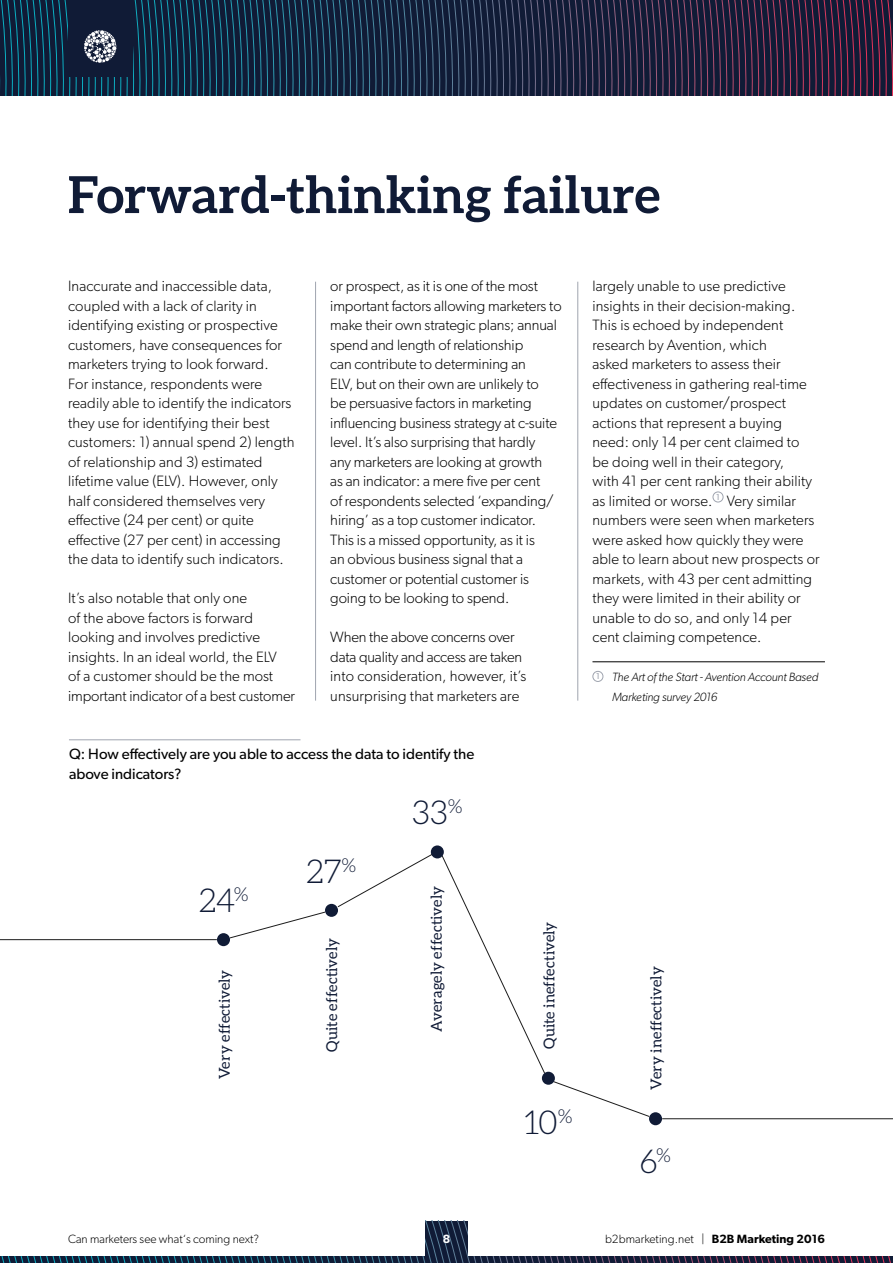
<style>
.page{position:relative;width:893px;height:1263px;background:#fff}
.page>*{position:absolute;margin:0;border:0;box-sizing:border-box;transform-origin:0 0}
.t1{font:700 51px "Aleo";color:#101b36}
.t2{font:300 33px "Aleo";letter-spacing:-.02em;color:#101b36}
.t3{font:300 15px/19.5px "Gibson";letter-spacing:.01em;color:#000}
.t4{font:15px "Aleo";letter-spacing:.005em;color:#101b36}
.t5{font:15px/19.5px "Gibson";color:#000}
.t6{font:300 12px "Gibson";color:#000}
.t7{font:italic 300 12px/19.5px "Gibson";letter-spacing:-.01em;color:#000}
.t8{font:600 12px "Gibson";color:#fff}
.s1{font-weight:600}
</style>
<div class="page">
<svg style="left:0;top:1221px;width:893px;height:42px"></svg>
<hr style="left:592px;top:661px;width:233px;height:1px;background:#000">
<div style="left:713px;top:492px;width:10px;height:10px;border:1px solid #9fa4af;border-radius:50%"></div>
<div style="left:592px;top:671px;width:11px;height:11px;border:1px solid #9fa4af;border-radius:50%"></div>
<svg style="left:0;top:852px;width:893px;height:267px"></svg>
<div style="left:431px;top:845px;width:13px;height:13px;background:#101b36;border-radius:50%"></div>
<div style="left:542px;top:1072px;width:13px;height:13px;background:#101b36;border-radius:50%"></div>
<div style="left:649px;top:1112px;width:13px;height:13px;background:#101b36;border-radius:50%"></div>
<div style="left:325px;top:904px;width:13px;height:13px;background:#101b36;border-radius:50%"></div>
<div style="left:217px;top:933px;width:13px;height:13px;background:#101b36;border-radius:50%"></div>
<hr style="left:577px;top:282px;width:1px;height:419px;background:#9fa4af">
<hr style="left:315px;top:282px;width:1px;height:419px;background:#9fa4af">
<hr style="left:69px;top:739px;width:231px;height:1px;background:#9fa4af">
<svg style="left:0;top:0;width:893px;height:96px;background:#1e2944"></svg>
<h1 class="t1" style="left:68px;top:165px;width:594px">Forward-thinking failure</h1>
<p class="t3" style="left:68px;top:276px;width:228px">Inaccurate and inaccessible data, coupled with a lack of clarity in identifying existing or prospective customers, have consequences for marketers trying to look forward.<br>For instance, respondents were readily able to identify the indicators they use for identifying their best customers: 1) annual spend 2) length of relationship and 3) estimated lifetime value (ELV). However, only half considered themselves very effective (24 per cent) or quite effective (27 per cent) in accessing the data to identify such indicators.</p>
<p class="t3" style="left:68px;top:588px;width:229px">It’s also notable that only one<br>of the above factors is forward looking and involves predictive insights. In an ideal world, the ELV<br>of a customer should be the most important indicator of a best customer</p>
<p class="t3" style="left:330px;top:276px;width:233px">or prospect, as it is one of the most important factors allowing marketers to make their own strategic plans; annual spend and length of relationship<br>can contribute to determining an<br>ELV, but on their own are unlikely to<br>be persuasive factors in marketing influencing business strategy at c-suite level. It’s also surprising that hardly<br>any marketers are looking at growth<br>as an indicator: a mere five per cent<br>of respondents selected ‘expanding/ hiring’ as a top customer indicator.<br>This is a missed opportunity, as it is<br>an obvious business signal that a customer or potential customer is going to be looking to spend.</p>
<p class="t3" style="left:330px;top:627px;width:198px">When the above concerns over data quality and access are taken into consideration, however, it’s unsurprising that marketers are</p>
<p class="t5" style="left:69px;top:744px;width:407px">Q: How effectively are you able to access the data to identify the above indicators?</p>
<h2 class="t2" style="left:199px;top:882px;width:51px">24<sup>%</sup></h2>
<p class="t4" style="left:216px;top:1079px;width:111px;rotate:-90deg">Very effectively</p>
<h2 class="t2" style="left:306px;top:853px;width:52px">27<sup>%</sup></h2>
<p class="t4" style="left:323px;top:1052px;width:115px;rotate:-90deg">Quite effectively</p>
<h2 class="t2" style="left:412px;top:795px;width:52px">33<sup>%</sup></h2>
<p class="t4" style="left:428px;top:1031px;width:147px;rotate:-90deg">Averagely effectively</p>
<p class="t4" style="left:541px;top:1049px;width:129px;rotate:-90deg">Quite ineffectively</p>
<h2 class="t2" style="left:524px;top:1104px;width:50px">10<sup>%</sup></h2>
<p class="t3" style="left:592px;top:276px;width:229px">largely unable to use predictive insights in their decision-making.<br>This is echoed by independent research by Avention, which<br>asked marketers to assess their effectiveness in gathering real-time updates on customer/prospect actions that represent a buying need: only 14 per cent claimed to be doing well in their category,<br>with 41 per cent ranking their ability as limited or worse. <sup>1</sup> Very similar numbers were seen when marketers were asked how quickly they were able to learn about new prospects or markets, with 43 per cent admitting they were limited in their ability or unable to do so, and only 14 per cent claiming competence.</p>
<p class="t7" style="left:612px;top:667px;width:208px;text-indent:-16px"><sup>1</sup> The Art of the Start - Avention Account Based<br>Marketing survey 2016</p>
<p class="t4" style="left:648px;top:1090px;width:125px;rotate:-90deg">Very ineffectively</p>
<h2 class="t2" style="left:640px;top:1143px;width:33px">6<sup>%</sup></h2>
<p class="t6" style="left:68px;top:1232px;width:193px">Can marketers see what‘s coming next?</p>
<p class="t8" style="left:443px;top:1232px;width:9px">8</p>
<p class="t6" style="left:605px;top:1232px;width:221px">b2bmarketing.net | <span class="s1">B2B Marketing 2016</span></p>
</div>
